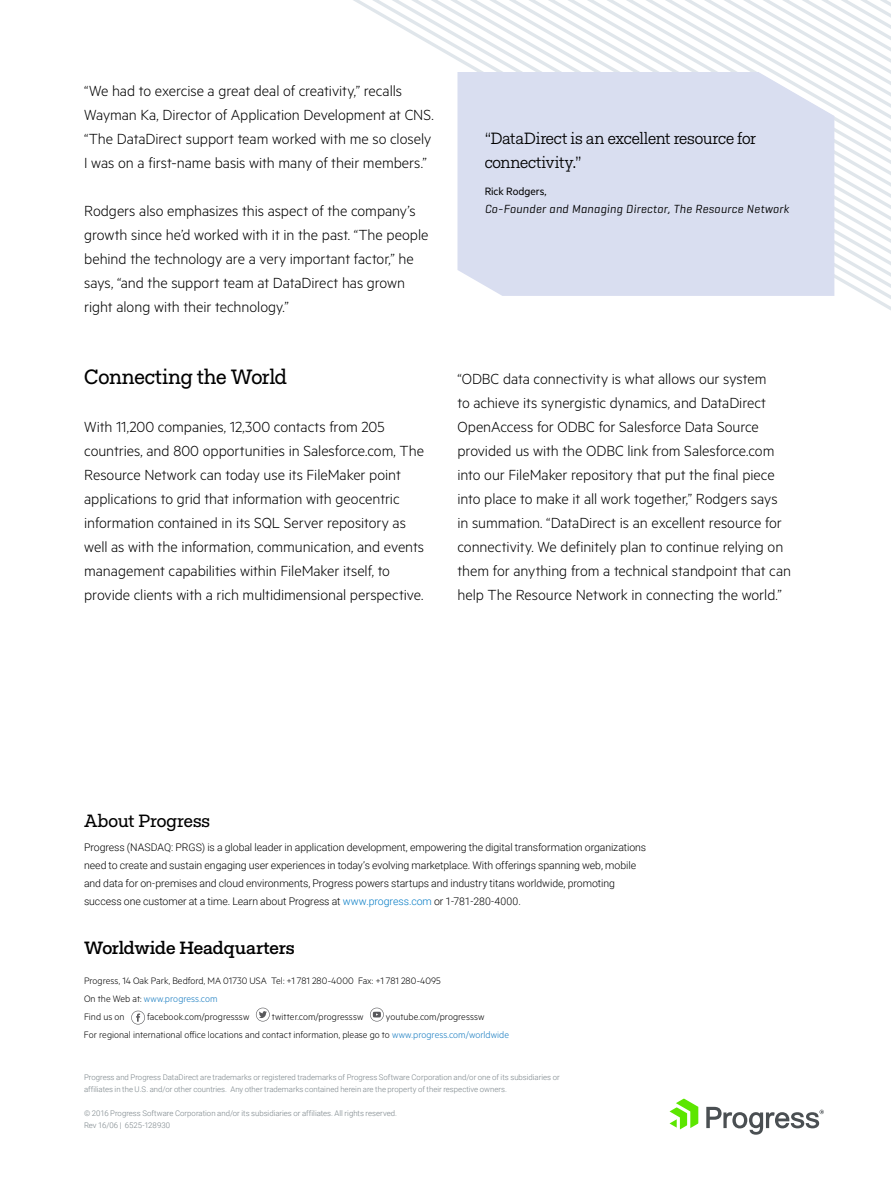
<style>
.page{position:relative;width:891px;height:1188px;background:#fff}
.page>*{position:absolute;margin:0;border:0;box-sizing:border-box;transform-origin:0 0}
.t1{font:21px "Fakt Slab Pro";letter-spacing:-.025em;color:#000}
.t2{font:500 18px "Fakt Slab Pro";letter-spacing:-.015em;color:#000}
.t3{font:18px "Fakt Slab Pro";color:#000}
.t4{font:300 16.5px/24px "Metric";letter-spacing:-.005em;color:#000}
.t5{font:16.5px/24px "Fakt Slab Pro Blond";letter-spacing:-.015em;color:#000}
.t6{font:italic 12px "Geogrotesque";letter-spacing:.02em;color:#000}
.t7{font:12px "Metric";color:#000}
.t8{font:300 10.5px/18px "Roboto";letter-spacing:-.005em;color:#000}
.t9{font:300 10.5px/18px "Metric";letter-spacing:.005em;color:#000}
.t10{font:300 7.8px/12px "Roboto";color:#788287}
.s1{color:#037ac4}
.s2{color:#147ac0}
</style>
<div class="page">
<svg style="left:670px;top:1099px;width:28px;height:30px"></svg>
<svg style="left:706px;top:1107px;width:118px;height:28px"></svg>
<svg style="left:131px;top:1011px;width:14px;height:14px"></svg>
<svg style="left:256px;top:1008px;width:14px;height:14px"></svg>
<svg style="left:370px;top:1008px;width:14px;height:14px"></svg>
<svg style="left:353px;top:0;width:538px;height:310px"></svg>
<div style="left:458px;top:72px;width:376px;height:224px;background:#d9def0"></div>
<p class="t4" style="left:84px;top:78px;width:351px">“We had to exercise a great deal of creativity,” recalls Wayman Ka, Director of Application Development at CNS. “The DataDirect support team worked with me so closely I was on a first-name basis with many of their members.”</p>
<p class="t4" style="left:84px;top:198px;width:346px">Rodgers also emphasizes this aspect of the company’s growth since he’d worked with it in the past. “The people behind the technology are a very important factor,” he says, “and the support team at DataDirect has grown right along with their technology.”</p>
<p class="t1" style="left:84px;top:363px;width:205px">Connecting the World</p>
<p class="t4" style="left:84px;top:414px;width:342px">With 11,200 companies, 12,300 contacts from 205 countries, and 800 opportunities in Salesforce.com, The Resource Network can today use its FileMaker point applications to grid that information with geocentric information contained in its SQL Server repository as well as with the information, communication, and events management capabilities within FileMaker itself, to provide clients with a rich multidimensional perspective.</p>
<p class="t5" style="left:485px;top:126px;width:273px">“DataDirect is an excellent resource for connectivity.”</p>
<p class="t7" style="left:485px;top:184px;width:64px">Rick Rodgers,</p>
<p class="t6" style="left:485px;top:201px;width:306px">Co-Founder and Managing Director, The Resource Network</p>
<p class="t4" style="left:457px;top:366px;width:335px">“ODBC data connectivity is what allows our system<br>to achieve its synergistic dynamics, and DataDirect OpenAccess for ODBC for Salesforce Data Source provided us with the ODBC link from Salesforce.com into our FileMaker repository that put the final piece into place to make it all work together,” Rodgers says in summation. “DataDirect is an excellent resource for connectivity. We definitely plan to continue relying on them for anything from a technical standpoint that can help The Resource Network in connecting the world.”</p>
<p class="t3" style="left:84px;top:809px;width:128px">About Progress</p>
<p class="t8" style="left:84px;top:838px;width:564px">Progress (NASDAQ: PRGS) is a global leader in application development, empowering the digital transformation organizations need to create and sustain engaging user experiences in today’s evolving marketplace. With offerings spanning web, mobile and data for on-premises and cloud environments, Progress powers startups and industry titans worldwide, promoting success one customer at a time. Learn about Progress at <span class="s1">www.progress.com</span> or 1-781-280-4000.</p>
<p class="t2" style="left:84px;top:936px;width:212px">Worldwide Headquarters</p>
<p class="t9" style="left:84px;top:971px;width:358px">Progress, 14 Oak Park, Bedford, MA 01730 USA Tel: +1 781 280-4000 Fax: +1 781 280-4095<br>On the Web at: <span class="s2">www.progress.com<br></span>Find us on</p>
<p class="t9" style="left:147px;top:1007px;width:104px">facebook.com/progresssw</p>
<p class="t9" style="left:272px;top:1007px;width:93px">twitter.com/progresssw</p>
<p class="t9" style="left:84px;top:1007px;width:427px;text-indent:302px">youtube.com/progresssw<br>For regional international office locations and contact information, please go to <span class="s2">www.progress.com/worldwide</span></p>
<p class="t10" style="left:84px;top:1071px;width:477px">Progress and Progress DataDirect are trademarks or registered trademarks of Progress Software Corporation and/or one of its subsidiaries or affiliates in the U.S. and/or other countries. Any other trademarks contained herein are the property of their respective owners.</p>
<p class="t10" style="left:84px;top:1107px;width:315px">© 2016 Progress Software Corporation and/or its subsidiaries or affiliates. All rights reserved.<br>Rev 16/06 | 6525-128930</p>
</div>
